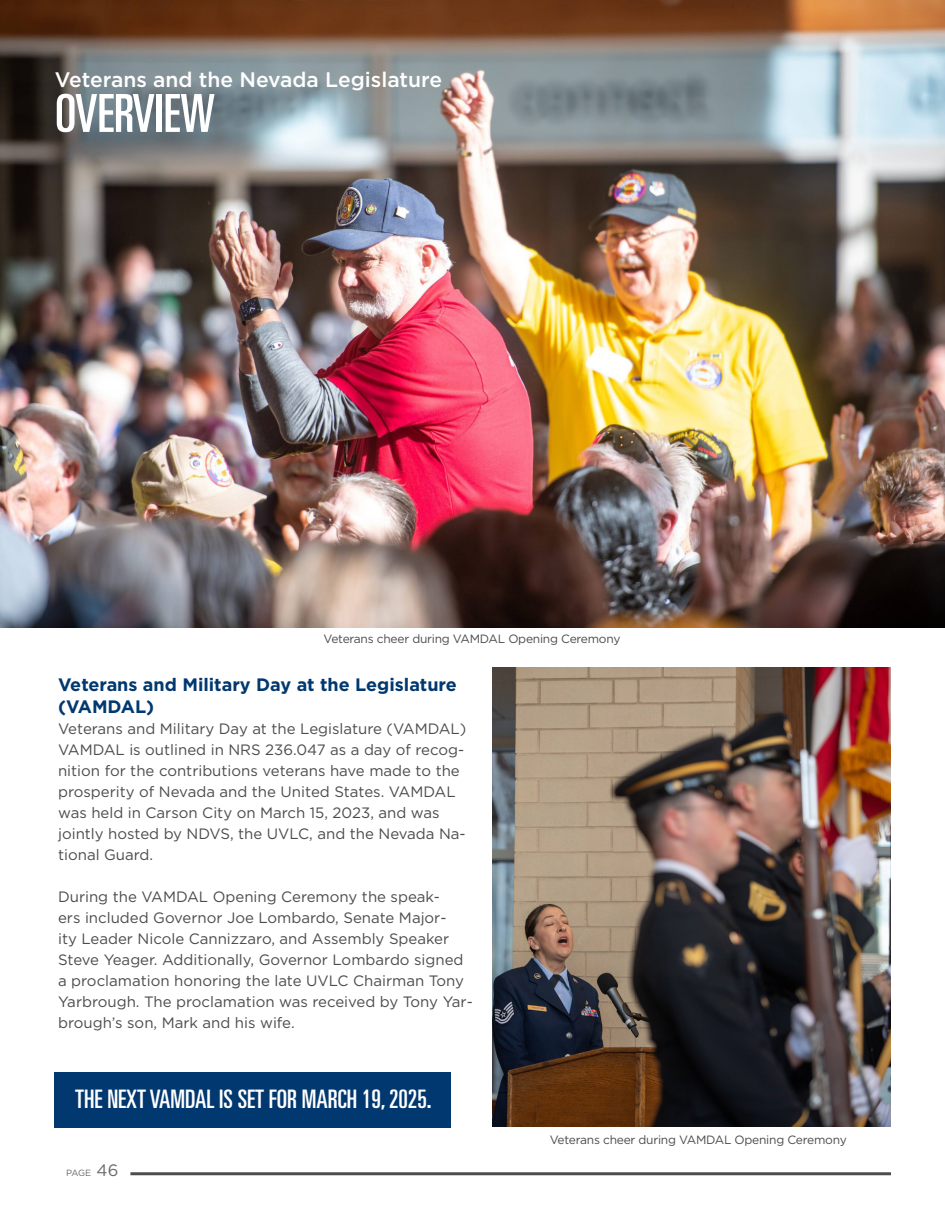
<style>
.page{position:relative;width:945px;height:1215px;background:#fff}
.page>*{position:absolute;margin:0;border:0;box-sizing:border-box;transform-origin:0 0}
.t1{font:ultra-condensed 52.5px "Univers LT Std";color:#fff}
.t2{font:ultra-condensed 25.5px "Univers LT Std";color:#fff}
.t3{font:500 21px "Gotham";color:#fff}
.t4{font:700 18px/21.6px "Gotham";color:#00386f}
.t5{font:15px/21px "Gotham";color:#4b4c4d}
.t6{font:12px "Gotham";letter-spacing:-.02em;color:#4b4c4d}
.t7{font:9px "Gotham";color:#69696c}
.s1{font-size:16.5px}
</style>
<div class="page">
<hr style="left:130px;top:1172px;width:761px;height:3px;background:#4b4c4d">
<img style="left:0;top:0;width:945px;height:627px">
<img style="left:492px;top:667px;width:399px;height:459px">
<div style="left:55px;top:1072px;width:396px;height:56px;background:#00386f"></div>
<p class="t3" style="left:55px;top:68px;width:389px">Veterans and the Nevada Legislature</p>
<p class="t1" style="left:55px;top:83px;width:162px">OVERVIEW</p>
<p class="t6" style="left:324px;top:632px;width:299px">Veterans cheer during VAMDAL Opening Ceremony</p>
<p class="t4" style="left:58px;top:674px;width:400px">Veterans and Military Day at the Legislature (VAMDAL)</p>
<p class="t5" style="left:58px;top:718px;width:410px">Veterans and Military Day at the Legislature (VAMDAL)<br>VAMDAL is outlined in NRS 236.047 as a day of recog&shy;nition for the contributions veterans have made to the prosperity of Nevada and the United States. VAMDAL was held in Carson City on March 15, 2023, and was jointly hosted by NDVS, the UVLC, and the Nevada Na&shy;tional Guard.</p>
<p class="t5" style="left:58px;top:886px;width:416px">During the VAMDAL Opening Ceremony the speak-<br>ers included Governor Joe Lombardo, Senate Major-<br>ity Leader Nicole Cannizzaro, and Assembly Speaker Steve Yeager. Additionally, Governor Lombardo signed a proclamation honoring the late UVLC Chairman Tony Yarbrough. The proclamation was received by Tony Yar&shy;brough’s son, Mark and his wife.</p>
<p class="t2" style="left:75px;top:1084px;width:358px">THE NEXT VAMDAL IS SET FOR MARCH 19, 2025.</p>
<p class="t7" style="left:66px;top:1168px;width:54px">PAGE <span class="s1">46</span></p>
<p class="t6" style="left:550px;top:1133px;width:299px">Veterans cheer during VAMDAL Opening Ceremony</p>
</div>
